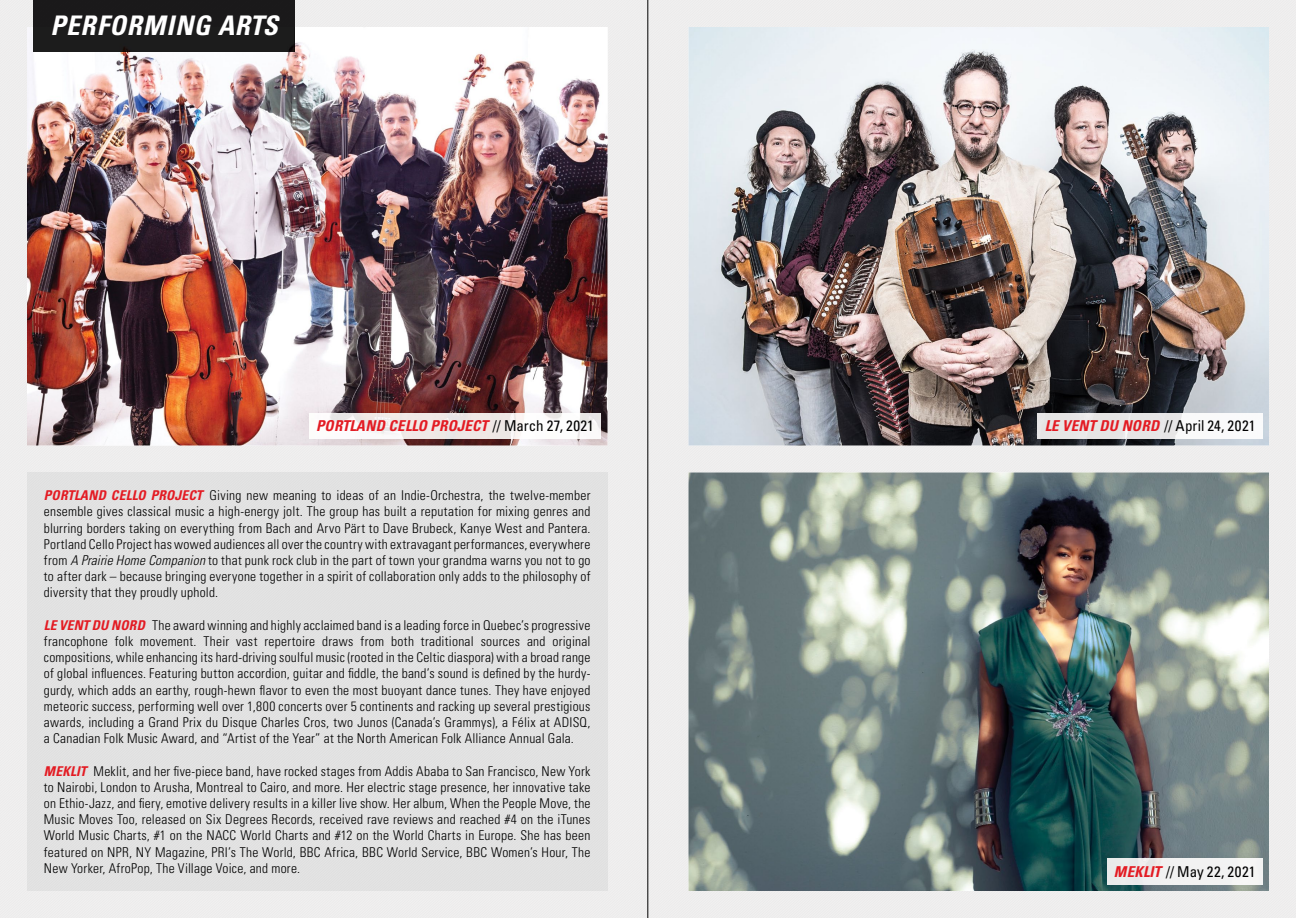
<style>
.page{position:relative;width:1296px;height:918px;background:#fff}
.page>*{position:absolute;margin:0;border:0;box-sizing:border-box;transform-origin:0 0}
.t1{font:italic 700 condensed 27px "Univers";letter-spacing:.03em;color:#fff}
.t2{font:condensed 15px "Univers";letter-spacing:.015em;color:#000}
.t3{font:italic 700 condensed 15px "Univers";letter-spacing:.01em;color:#e31b23}
.t4{font:300 condensed 13.5px/16.2px "Univers";letter-spacing:.02em;color:#000;text-align:justify}
.s1{font-weight:400;font-style:normal;color:#000}
.s2{font-weight:700;font-style:italic;color:#e31b23}
.s3{font-style:italic}
</style>
<div class="page">
<div style="left:648px;top:0;width:648px;height:918px;background:#eee"></div>
<img style="left:688px;top:27px;width:581px;height:419px">
<img style="left:1038px;top:413px;width:224px;height:26px">
<img style="left:688px;top:472px;width:581px;height:419px">
<img style="left:1107px;top:859px;width:155px;height:25px">
<img style="left:0;top:0;width:648px;height:918px">
<h1 class="t1" style="left:51px;top:9px;width:229px">PERFORMING ARTS</h1>
<p class="t3" style="left:316px;top:417px;width:279px">PORTLAND CELLO PROJECT <span class="s1">// March 27, 2021</span></p>
<p class="t2" style="left:1045px;top:416px;width:212px"><span class="s2">LE VENT DU NORD</span> // April 24, 2021</p>
<p class="t4" style="left:44px;top:487px;width:548px"><span class="s2">PORTLAND CELLO PROJECT</span> Giving new meaning to ideas of an Indie-Orchestra, the twelve-member ensemble gives classical music a high-energy jolt. The group has built a reputation for mixing genres and blurring borders taking on everything from Bach and Arvo Pärt to Dave Brubeck, Kanye West and Pantera.<br>Portland Cello Project has wowed audiences all over the country with extravagant performances, everywhere from <span class="s3">A Prairie Home Companion</span> to that punk rock club in the part of town your grandma warns you not to go to after dark – because bringing everyone together in a spirit of collaboration only adds to the philosophy of diversity that they proudly uphold.</p>
<p class="t4" style="left:44px;top:617px;width:548px"><span class="s2">LE VENT DU NORD</span> The award winning and highly acclaimed band is a leading force in Quebec’s progressive francophone folk movement. Their vast repertoire draws from both traditional sources and original compositions, while enhancing its hard-driving soulful music (rooted in the Celtic diaspora) with a broad range of global influences. Featuring button accordion, guitar and fiddle, the band’s sound is defined by the hurdy&shy;gurdy, which adds an earthy, rough-hewn flavor to even the most buoyant dance tunes. They have enjoyed meteoric success, performing well over 1,800 concerts over 5 continents and racking up several prestigious awards, including a Grand Prix du Disque Charles Cros, two Junos (Canada’s Grammys), a Félix at ADISQ, a Canadian Folk Music Award, and “Artist of the Year” at the North American Folk Alliance Annual Gala.</p>
<p class="t4" style="left:44px;top:762px;width:548px"><span class="s2">MEKLIT</span> Meklit, and her five-piece band, have rocked stages from Addis Ababa to San Francisco, New York to Nairobi, London to Arusha, Montreal to Cairo, and more. Her electric stage presence, her innovative take on Ethio-Jazz, and fiery, emotive delivery results in a killer live show. Her album, When the People Move, the Music Moves Too, released on Six Degrees Records, received rave reviews and reached #4 on the iTunes World Music Charts, #1 on the NACC World Charts and #12 on the World Charts in Europe. She has been featured on NPR, NY Magazine, PRI’s The World, BBC Africa, BBC World Service, BBC Women’s Hour, The New Yorker, AfroPop, The Village Voice, and more.</p>
<p class="t2" style="left:1114px;top:862px;width:143px"><span class="s2">MEKLIT</span> // May 22, 2021</p>
</div>
